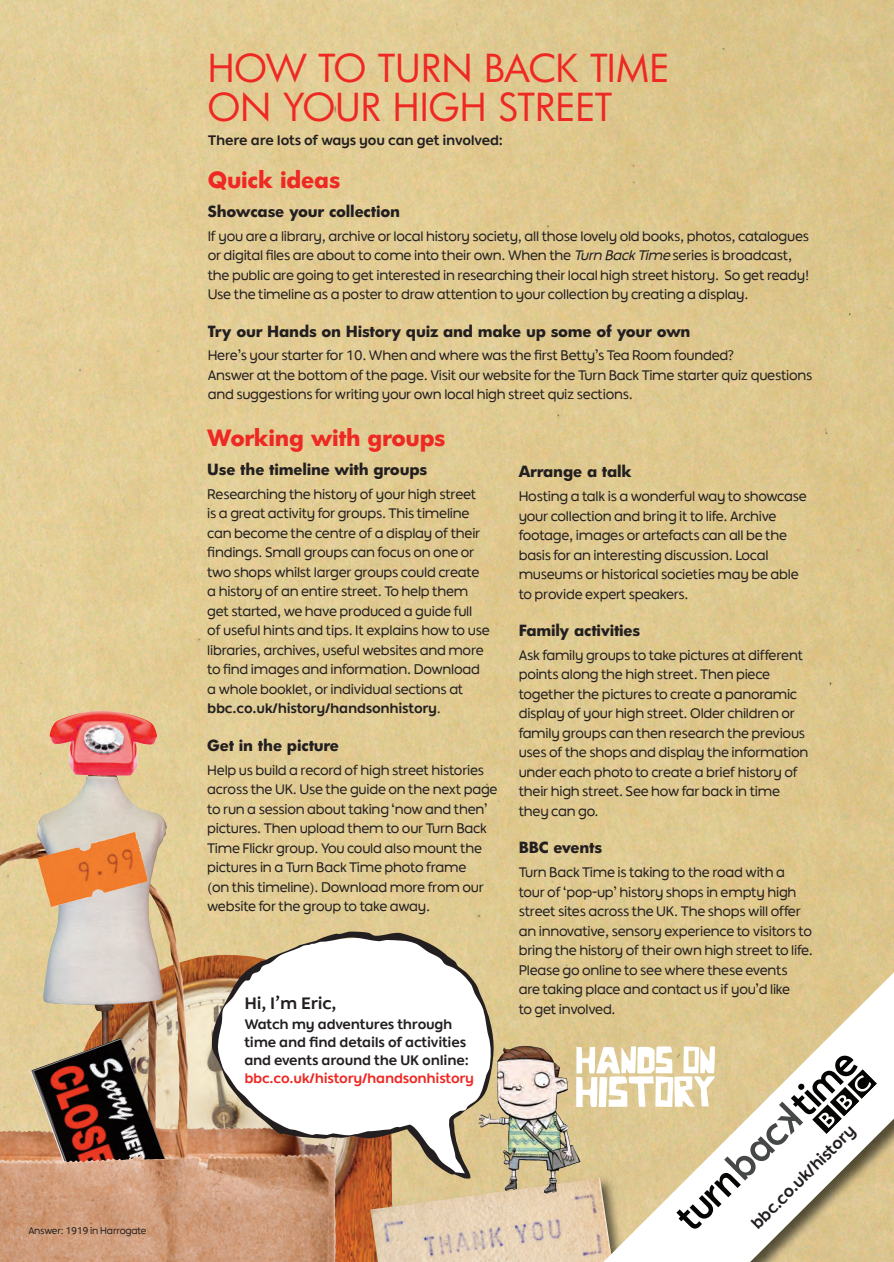
<style>
.page{position:relative;width:894px;height:1262px;background:#fff}
.page>*{position:absolute;margin:0;border:0;box-sizing:border-box;transform-origin:0 0}
.t1{font:37.5px/39px "Futura L5";color:#ee2823}
.t2{font:700 21.9px "Futura L5";letter-spacing:-.015em;color:#ee2823}
.t3{font:700 18px "BBC One";letter-spacing:-.01em;color:#231f20}
.t4{font:15px/19.5px "BBC One";letter-spacing:-.015em;color:#231f20}
.t5{font:700 15px "Futura L5";letter-spacing:-.015em;color:#231f20}
.t6{font:700 15px/18px "BBC One";letter-spacing:-.015em;color:#231f20}
.t7{font:700 15px "BBC One";letter-spacing:-.015em;color:#ee2823}
.t8{font:10.5px "BBC One";letter-spacing:-.015em;color:#231f20}
.s1{font-style:italic}
.s2{font-weight:700}
</style>
<div class="page">
<img style="left:0;top:0;width:893px;height:1097px">
<img style="left:0;top:858px;width:337px;height:404px">
<img style="left:37px;top:774px;width:130px;height:263px">
<img style="left:50px;top:710px;width:107px;height:65px">
<img style="left:38px;top:832px;width:110px;height:75px">
<img style="left:30px;top:1037px;width:140px;height:117px">
<img style="left:503px;top:1097px;width:60px;height:79px">
<img style="left:357px;top:1180px;width:13px;height:82px">
<img style="left:370px;top:1176px;width:193px;height:86px">
<svg style="left:210px;top:931px;width:274px;height:249px"></svg>
<svg style="left:484px;top:911px;width:19px;height:284px"></svg>
<img style="left:478px;top:1113px;width:39px;height:77px">
<img style="left:0;top:1154px;width:184px;height:47px">
<img style="left:666px;top:959px;width:227px;height:13px">
<svg style="left:563px;top:972px;width:330px;height:290px;fill:#dec890"></svg>
<svg style="left:576px;top:1043px;width:300px;height:185px"></svg>
<p class="t8" style="left:28px;top:1225px;width:120px">Answer: 1919 in Harrogate</p>
<h1 class="t1" style="left:208px;top:52px;width:463px">HOW TO TURN BACK TIME<br>ON YOUR HIGH STREET</h1>
<p class="t6" style="left:208px;top:132px;width:296px">There are lots of ways you can get involved:</p>
<h2 class="t2" style="left:208px;top:170px;width:134px">Quick ideas</h2>
<p class="t5" style="left:208px;top:204px;width:194px">Showcase your collection</p>
<p class="t4" style="left:208px;top:227px;width:603px">If you are a library, archive or local history society, all those lovely old books, photos, catalogues or digital files are about to come into their own. When the <span class="s1">Turn Back Time</span>series is broadcast, the public are going to get interested in researching their local high street history. So get ready!<br>Use the timeline as a poster to draw attention to your collection by creating a display.</p>
<p class="t5" style="left:208px;top:324px;width:484px">Try our Hands on History quiz and make up some of your own</p>
<p class="t4" style="left:208px;top:347px;width:606px">Here’s your starter for 10. When and where was the first Betty’s Tea Room founded?<br>Answer at the bottom of the page. Visit our website for the Turn Back Time starter quiz questions and suggestions for writing your own local high street quiz sections.</p>
<h2 class="t2" style="left:207px;top:428px;width:239px">Working with groups</h2>
<p class="t5" style="left:207px;top:462px;width:221px">Use the timeline with groups</p>
<p class="t4" style="left:207px;top:485px;width:284px">Researching the history of your high street<br>is a great activity for groups. This timeline can become the centre of a display of their findings. Small groups can focus on one or two shops whilst larger groups could create a history of an entire street. To help them get started, we have produced a guide full<br>of useful hints and tips. It explains how to use libraries, archives, useful websites and more to find images and information. Download a whole booklet, or individual sections at <span class="s2">bbc.co.uk/history/handsonhistory</span>.</p>
<p class="t5" style="left:207px;top:738px;width:133px">Get in the picture</p>
<p class="t4" style="left:207px;top:761px;width:291px">Help us build a record of high street histories across the UK. Use the guide on the next page to run a session about taking ‘now and then’ pictures. Then upload them to our Turn Back Time Flickr group. You could also mount the pictures in a Turn Back Time photo frame<br>(on this timeline). Download more from our website for the group to take away.</p>
<p class="t3" style="left:244px;top:995px;width:94px">Hi, I’m Eric,</p>
<p class="t6" style="left:244px;top:1016px;width:226px">Watch my adventures through time and find details of activities and events around the UK online:</p>
<p class="t7" style="left:244px;top:1071px;width:231px">bbc.co.uk/history/handsonhistory</p>
<p class="t5" style="left:518px;top:465px;width:114px">Arrange a talk</p>
<p class="t4" style="left:518px;top:487px;width:289px">Hosting a talk is a wonderful way to showcase your collection and bring it to life. Archive footage, images or artefacts can all be the basis for an interesting discussion. Local museums or historical societies may be able to provide expert speakers.</p>
<p class="t5" style="left:518px;top:624px;width:123px">Family activities</p>
<p class="t4" style="left:518px;top:646px;width:291px">Ask family groups to take pictures at different points along the high street. Then piece together the pictures to create a panoramic display of your high street. Older children or family groups can then research the previous uses of the shops and display the information under each photo to create a brief history of their high street. See how far back in time they can go.</p>
<p class="t5" style="left:518px;top:841px;width:85px">BBC events</p>
<p class="t4" style="left:518px;top:863px;width:295px">Turn Back Time is taking to the road with a tour of ‘pop-up’ history shops in empty high street sites across the UK. The shops will offer an innovative, sensory experience to visitors to bring the history of their own high street to life.<br>Please go online to see where these events<br>are taking place and contact us if you’d like<br>to get involved.</p>
<p class="t3" style="left:748px;top:1220px;width:141px;rotate:-45deg">bbc.co.uk/history</p>
</div>
